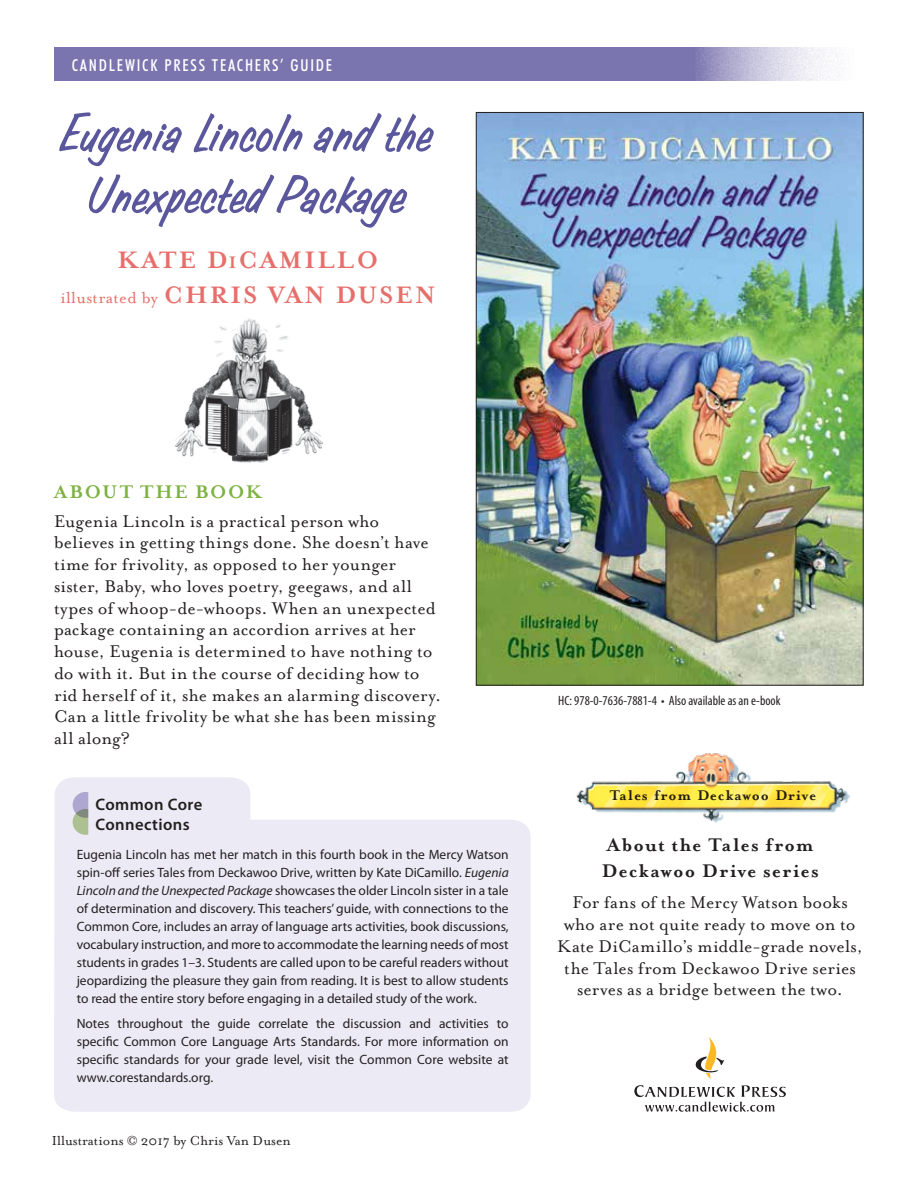
<style>
.page{position:relative;width:918px;height:1188px;background:#fff}
.page>*{position:absolute;margin:0;border:0;box-sizing:border-box;transform-origin:0 0}
.t1{font:700 27.3px "Mrs Eaves";letter-spacing:.08em;color:#e76f6b}
.t2{font:700 21px/25.5px "Mrs Eaves";letter-spacing:.065em;color:#231f20}
.t3{font:700 21px "Mrs Eaves";letter-spacing:.055em;color:#7eb242}
.t4{font:19.5px/21.8px "Mrs Eaves Roman";letter-spacing:.01em;color:#231f20}
.t5{font:18.3px "Mrs Eaves Roman";letter-spacing:.02em;color:#e76f6b}
.t6{font:600 16.65px/19.4px "Myriad Pro";letter-spacing:.025em;color:#231f20}
.t7{font:500 condensed 16.5px "Futura BT";letter-spacing:.11em;color:#fff}
.t8{font:700 16.2px "Mrs Eaves";letter-spacing:.06em;color:#231f20}
.t9{font:15px "Mrs Eaves Roman";color:#231f20}
.t10{font:13.5px/18px "Myriad Pro";color:#231f20;text-align:justify}
.t11{font:condensed 13.5px "Myriad Pro";color:#231f20}
.s1{font-size:19.2px}
.s2{font-family:"Mrs Eaves";font-weight:700;font-size:27.3px}
.s3{font-style:italic}
</style>
<div class="page">
<svg style="left:54px;top:777px;width:477px;height:335px;background:#edebf5"></svg>
<img style="left:478px;top:114px;width:384px;height:570px">
<svg style="left:634px;top:1085px;width:152px;height:27px"></svg>
<svg style="left:695px;top:1037px;width:29px;height:42px"></svg>
<img style="left:175px;top:318px;width:148px;height:145px">
<svg style="left:54px;top:47px;width:789px;height:34px;background:#8984b8"></svg>
<svg style="left:73px;top:792px;width:15px;height:43px"></svg>
<svg style="left:59px;top:112px;width:123px;height:55px"></svg>
<svg style="left:193px;top:113px;width:110px;height:40px"></svg>
<svg style="left:313px;top:113px;width:121px;height:40px"></svg>
<svg style="left:88px;top:174px;width:320px;height:54px"></svg>
<img style="left:576px;top:753px;width:274px;height:70px">
<p class="t7" style="left:72px;top:55px;width:262px">CANDLEWICK PRESS TEACHERS’ GUIDE</p>
<h1 class="t1" style="left:118px;top:244px;width:262px">KATE D<span class="s1">i</span>CAMILLO</h1>
<h3 class="t5" style="left:60px;top:287px;width:377px">illustrated by <span class="s2">CHRIS VAN DUSEN</span></h3>
<h2 class="t3" style="left:54px;top:480px;width:210px">ABOUT THE BOOK</h2>
<p class="t4" style="left:54px;top:510px;width:389px">Eugenia Lincoln is a practical person who believes in getting things done. She doesn’t have time for frivolity, as opposed to her younger sister, Baby, who loves poetry, geegaws, and all types of whoop-de-whoops. When an unexpected package containing an accordion arrives at her house, Eugenia is determined to have nothing to do with it. But in the course of deciding how to rid herself of it, she makes an alarming discovery.<br>Can a little frivolity be what she has been missing all along?</p>
<p class="t6" style="left:96px;top:794px;width:108px">Common Core<br>Connections</p>
<p class="t10" style="left:77px;top:845px;width:434px">Eugenia Lincoln has met her match in this fourth book in the Mercy Watson spin-off series Tales from Deckawoo Drive, written by Kate DiCamillo. <span class="s3">Eugenia Lincoln and the Unexpected Package</span> showcases the older Lincoln sister in a tale of determination and discovery. This teachers’ guide, with connections to the Common Core, includes an array of language arts activities, book discussions, vocabulary instruction, and more to accommodate the learning needs of most students in grades 1–3. Students are called upon to be careful readers without jeopardizing the pleasure they gain from reading. It is best to allow students to read the entire story before engaging in a detailed study of the work.</p>
<p class="t10" style="left:77px;top:1014px;width:434px">Notes throughout the guide correlate the discussion and activities to specific Common Core Language Arts Standards. For more information on specific standards for your grade level, visit the Common Core website at www.corestandards.org.</p>
<p class="t9" style="left:52px;top:1132px;width:240px">Illustrations © 2017 by Chris Van Dusen</p>
<p class="t11" style="left:558px;top:692px;width:224px">HC: 978-0-7636-7881-4 • Also available as an e-book</p>
<p class="t8" style="left:610px;top:786px;width:208px">Tales from Deckawoo Drive</p>
<h2 class="t2" style="left:602px;top:833px;width:218px">About the Tales from<br>Deckawoo Drive series</h2>
<h3 class="t4" style="left:557px;top:892px;width:307px;text-align:center">For fans of the Mercy Watson books who are not quite ready to move on to Kate DiCamillo’s middle-grade novels, the Tales from Deckawoo Drive series serves as a bridge between the two.</h3>
</div>
